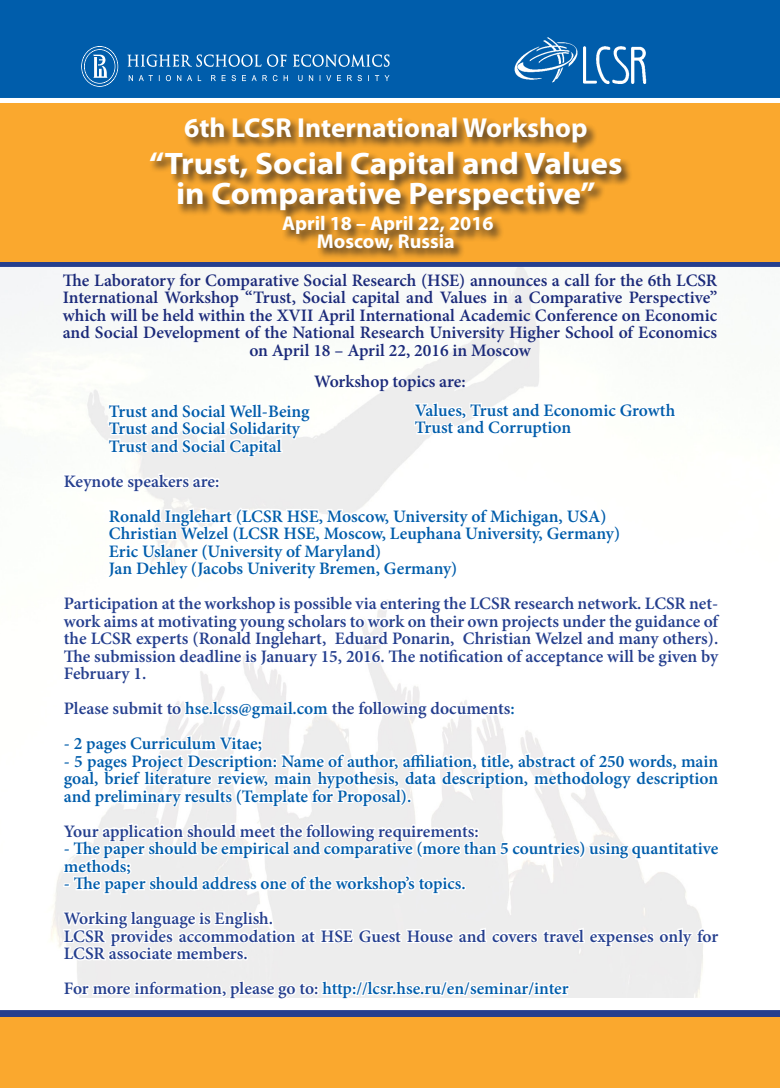
<style>
.page{position:relative;width:780px;height:1088px;background:#fff}
.page>*{position:absolute;margin:0;border:0;box-sizing:border-box;transform-origin:0 0}
.t1{font:700 31.25px "Myriad Pro";color:#fff;scale:1.07 1}
.t2{font:700 27.5px "Myriad Pro";color:#fff}
.t3{font:700 20px "Myriad Pro";color:#fff}
.t4{font:600 17.5px/17.5px "Minion Pro";color:#015dab;text-align:justify}
.t5{font:600 17.5px/17.5px "Minion Pro";color:#253f8e;text-align:justify}
.t6{font:600 17.5px/17.5px "Minion Pro";color:#1b2a7a;text-align:center}
.s1{color:#015dab}
.s2{color:#253f8e}
</style>
<div class="page">
<div style="left:0;top:0;width:780px;height:264px;background:#005dab"></div>
<svg style="left:107px;top:393px;width:205px;height:65px"></svg>
<svg style="left:61px;top:471px;width:643px;height:492px"></svg>
<svg style="left:77px;top:978px;width:494px;height:20px"></svg>
<div style="left:0;top:98px;width:780px;height:6px;background:#fff"></div>
<svg style="left:127px;top:54px;width:262px;height:13px"></svg>
<svg style="left:129px;top:75px;width:260px;height:6px"></svg>
<svg style="left:81px;top:46px;width:37px;height:41px"></svg>
<img style="left:514px;top:38px;width:133px;height:46px">
<svg style="left:412px;top:400px;width:265px;height:40px"></svg>
<div style="left:0;top:1010px;width:780px;height:12px;background:#253f8e"></div>
<div style="left:0;top:1017px;width:780px;height:71px;background:#faa82e"></div>
<div style="left:0;top:259px;width:780px;height:8px;background:#253f8e"></div>
<div style="left:0;top:103px;width:780px;height:158px;background:#faa82e"></div>
<div style="left:149px;top:117px;width:484px;height:146px;background:#231f20;opacity:.82"></div>
<p class="t2" style="left:184px;top:109px;width:405px">6th LCSR International Workshop</p>
<p class="t1" style="left:149px;top:143px;width:444px">“Trust, Social Capital and Values</p>
<p class="t1" style="left:176px;top:173px;width:393px">in Comparative Perspective”</p>
<p class="t3" style="left:282px;top:211px;width:213px">April 18 – April 22, 2016</p>
<p class="t3" style="left:317px;top:228px;width:139px">Moscow, Russia</p>
<p class="t6" style="left:63px;top:271px;width:656px">The Laboratory for Comparative Social Research (HSE) announces a call for the 6th LCSR International Workshop “Trust, Social capital and Values in a Comparative Perspective” which will be held within the XVII April International Academic Conference on Economic and Social Development of the National Research University Higher School of Economics on April 18 – April 22, 2016 in Moscow</p>
<p class="t6" style="left:314px;top:372px;width:153px">Workshop topics are:</p>
<p class="t4" style="left:415px;top:401px;width:262px">Values, Trust and Economic Growth</p>
<p class="t4" style="left:415px;top:419px;width:158px">Trust and Corruption</p>
<p class="t4" style="left:109px;top:402px;width:202px">Trust and Social Well-Being</p>
<p class="t4" style="left:109px;top:419px;width:193px">Trust and Social Solidarity</p>
<p class="t4" style="left:109px;top:437px;width:174px">Trust and Social Capital</p>
<p class="t5" style="left:64px;top:472px;width:157px">Keynote speakers are:</p>
<p class="t4" style="left:109px;top:507px;width:499px">Ronald Inglehart (LCSR HSE, Moscow, University of Michigan, USA)</p>
<p class="t4" style="left:109px;top:524px;width:513px">Christian Welzel (LCSR HSE, Moscow, Leuphana University, Germany)</p>
<p class="t4" style="left:109px;top:542px;width:274px">Eric Uslaner (University of Maryland)</p>
<p class="t4" style="left:109px;top:559px;width:350px">Jan Dehley (Jacobs Univerity Bremen, Germany)</p>
<p class="t5" style="left:64px;top:594px;width:656px">Participation at the workshop is possible via entering the LCSR research network. LCSR net&shy;work aims at motivating young scholars to work on their own projects under the guidance of the LCSR experts (Ronald Inglehart, Eduard Ponarin, Christian Welzel and many others).<br>The submission deadline is January 15, 2016. The notification of acceptance will be given by February 1.</p>
<p class="t5" style="left:64px;top:699px;width:452px">Please submit to <span class="s1">hse.lcss@gmail.com</span> the following documents<span class="s1">:</span></p>
<p class="t4" style="left:64px;top:734px;width:200px">- 2 pages Curriculum Vitae;</p>
<p class="t4" style="left:64px;top:752px;width:656px">- 5 pages Project Description: Name of author, affiliation, title, abstract of 250 words, main goal, brief literature review, main hypothesis, data description, methodology description and preliminary results (Template for Proposal).</p>
<p class="t5" style="left:64px;top:822px;width:416px">Your application should meet the following requirements:</p>
<p class="t4" style="left:64px;top:839px;width:656px">- The paper should be empirical and comparative (more than 5 countries) using quantitative methods;</p>
<p class="t4" style="left:64px;top:874px;width:403px">- The paper should address one of the workshop’s topics.</p>
<p class="t5" style="left:64px;top:909px;width:211px">Working language is English.</p>
<p class="t5" style="left:64px;top:927px;width:656px">LCSR provides accommodation at HSE Guest House and covers travel expenses only for<br>LCSR associate members.</p>
<p class="t4" style="left:64px;top:979px;width:506px"><span class="s2">For more information, please go to:</span> http://lcsr.hse.ru/en/seminar/inter</p>
</div>
